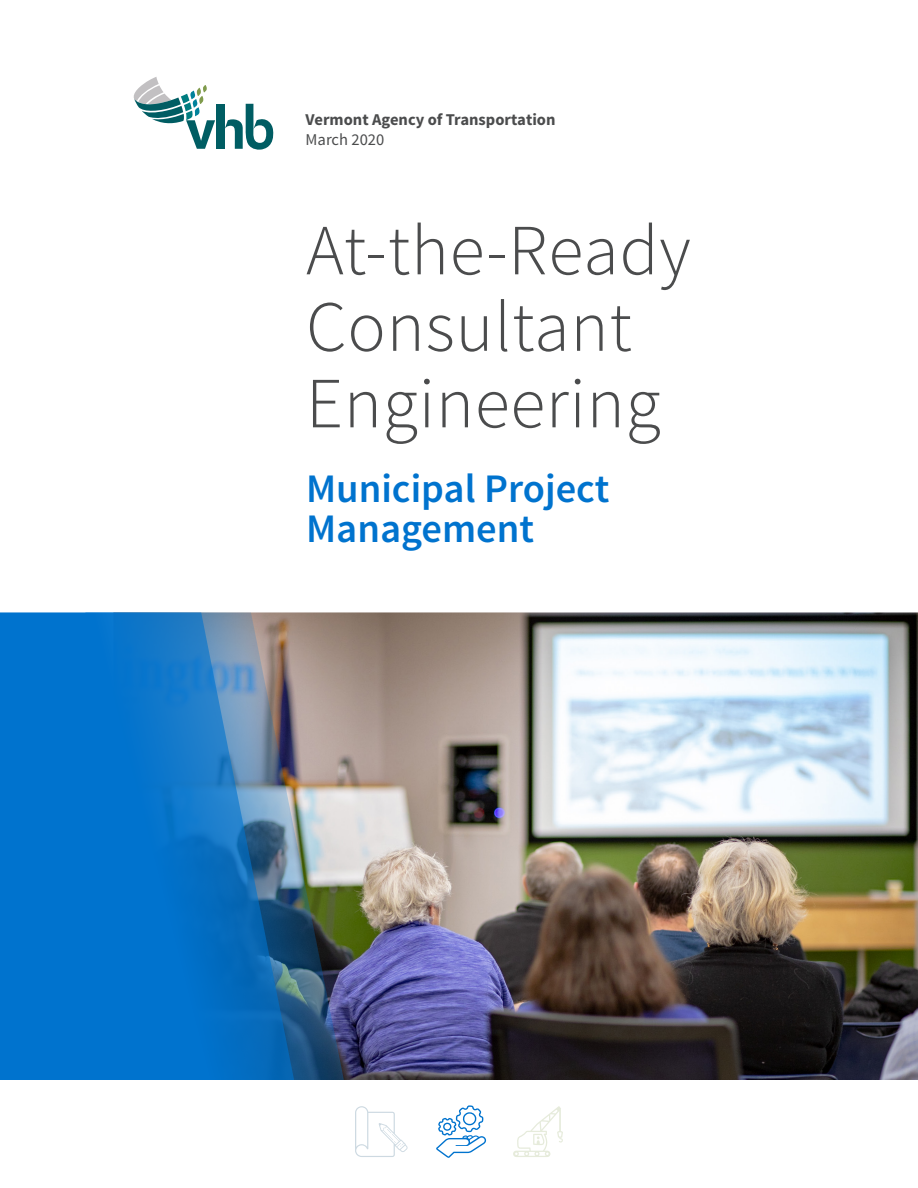
<style>
.page{position:relative;width:918px;height:1188px;background:#fff}
.page>*{position:absolute;margin:0;border:0;box-sizing:border-box;transform-origin:0 0}
.t1{font:300 72px/76.5px "Source Sans Pro";letter-spacing:.01em;color:#4b4c4d}
.t2{font:600 40.5px/40.5px "Source Sans Pro";color:#0073ce}
.t3{font:700 16.5px "Source Sans Pro";color:#4b4c4d}
.t4{font:16.5px "Source Sans Pro";color:#4b4c4d}
</style>
<div class="page">
<svg style="left:134px;top:77px;width:81px;height:72px"></svg>
<div style="left:217px;top:104px;width:8px;height:45px;background:#005d63"></div>
<svg style="left:225px;top:104px;width:48px;height:46px"></svg>
<img style="left:344px;top:612px;width:574px;height:468px">
<svg style="left:0;top:612px;width:344px;height:468px;background:#2277ba"></svg>
<svg style="left:436px;top:1105px;width:50px;height:53px"></svg>
<svg style="left:355px;top:1106px;width:53px;height:51px"></svg>
<svg style="left:513px;top:1106px;width:50px;height:51px"></svg>
<p class="t3" style="left:306px;top:109px;width:251px">Vermont Agency of Transportation</p>
<p class="t4" style="left:306px;top:129px;width:80px">March 2020</p>
<p class="t1" style="left:306px;top:213px;width:386px">At-the-Ready<br>Consultant<br>Engineering</p>
<p class="t2" style="left:306px;top:469px;width:305px">Municipal Project<br>Management</p>
</div>
